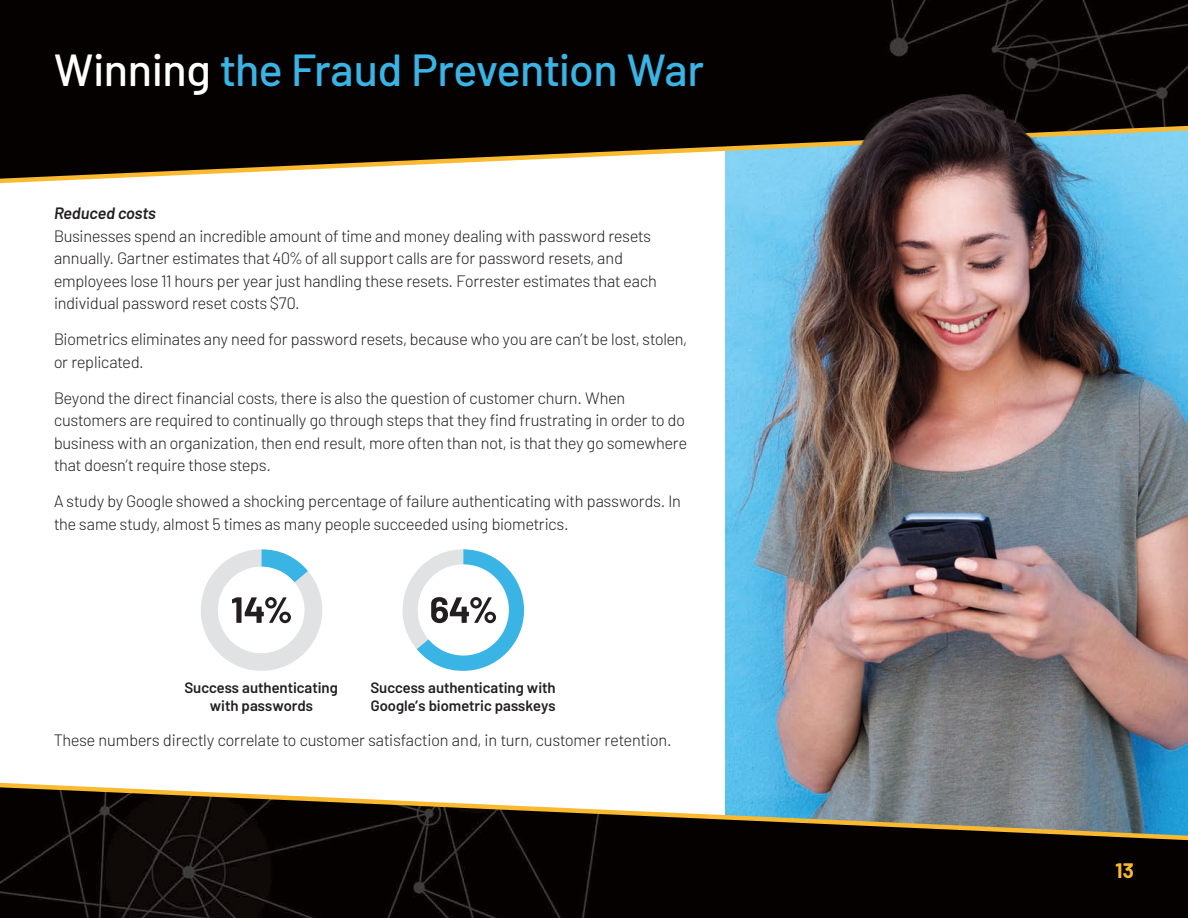
<style>
.page{position:relative;width:1188px;height:918px;background:#fff}
.page>*{position:absolute;margin:0;border:0;box-sizing:border-box;transform-origin:0 0}
.t1{font:500 45px "Barlow";letter-spacing:-.01em;color:#3ab4e5}
.t2{font:700 21px "Barlow";color:#faba2f}
.t3{font:300 16.5px/22.5px "Barlow";letter-spacing:-.005em;color:#231f20}
.t4{font:italic 600 16.5px "Barlow";color:#231f20}
.t5{font:600 15px/18px "Barlow";color:#231f20;text-align:center}
.s1{color:#fff}
</style>
<div class="page">
<img style="left:726px;top:186px;width:462px;height:594px">
<div style="left:0;top:0;width:1188px;height:123px;background:#060101"></div>
<img style="left:0;top:843px;width:1188px;height:75px">
<svg style="left:0;top:123px;width:1188px;height:63px"></svg>
<svg style="left:0;top:780px;width:1188px;height:63px"></svg>
<svg style="left:201px;top:549px;width:121px;height:122px"></svg>
<svg style="left:402px;top:549px;width:122px;height:122px"></svg>
<img style="left:775px;top:61px;width:372px;height:147px">
<h1 class="t1" style="left:54px;top:36px;width:652px"><span class="s1">Winning</span> the Fraud Prevention War</h1>
<p class="t4" style="left:54px;top:201px;width:103px">Reduced costs</p>
<p class="t3" style="left:54px;top:223px;width:604px">Businesses spend an incredible amount of time and money dealing with password resets annually. Gartner estimates that 40% of all support calls are for password resets, and employees lose 11 hours per year just handling these resets. Forrester estimates that each individual password reset costs $70.</p>
<p class="t3" style="left:54px;top:327px;width:634px">Biometrics eliminates any need for password resets, because who you are can’t be lost, stolen, or replicated.</p>
<p class="t3" style="left:54px;top:385px;width:634px">Beyond the direct financial costs, there is also the question of customer churn. When customers are required to continually go through steps that they find frustrating in order to do business with an organization, then end result, more often than not, is that they go somewhere that doesn’t require those steps.</p>
<p class="t3" style="left:54px;top:489px;width:628px">A study by Google showed a shocking percentage of failure authenticating with passwords. In the same study, almost 5 times as many people succeeded using biometrics.</p>
<p class="t5" style="left:185px;top:678px;width:155px">Success authenticating with passwords</p>
<p class="t5" style="left:371px;top:678px;width:186px;text-align:left">Success authenticating with<br>Google’s biometric passkeys</p>
<p class="t3" style="left:54px;top:727px;width:619px">These numbers directly correlate to customer satisfaction and, in turn, customer retention.</p>
<p class="t2" style="left:1115px;top:854px;width:20px">13</p>
</div>
